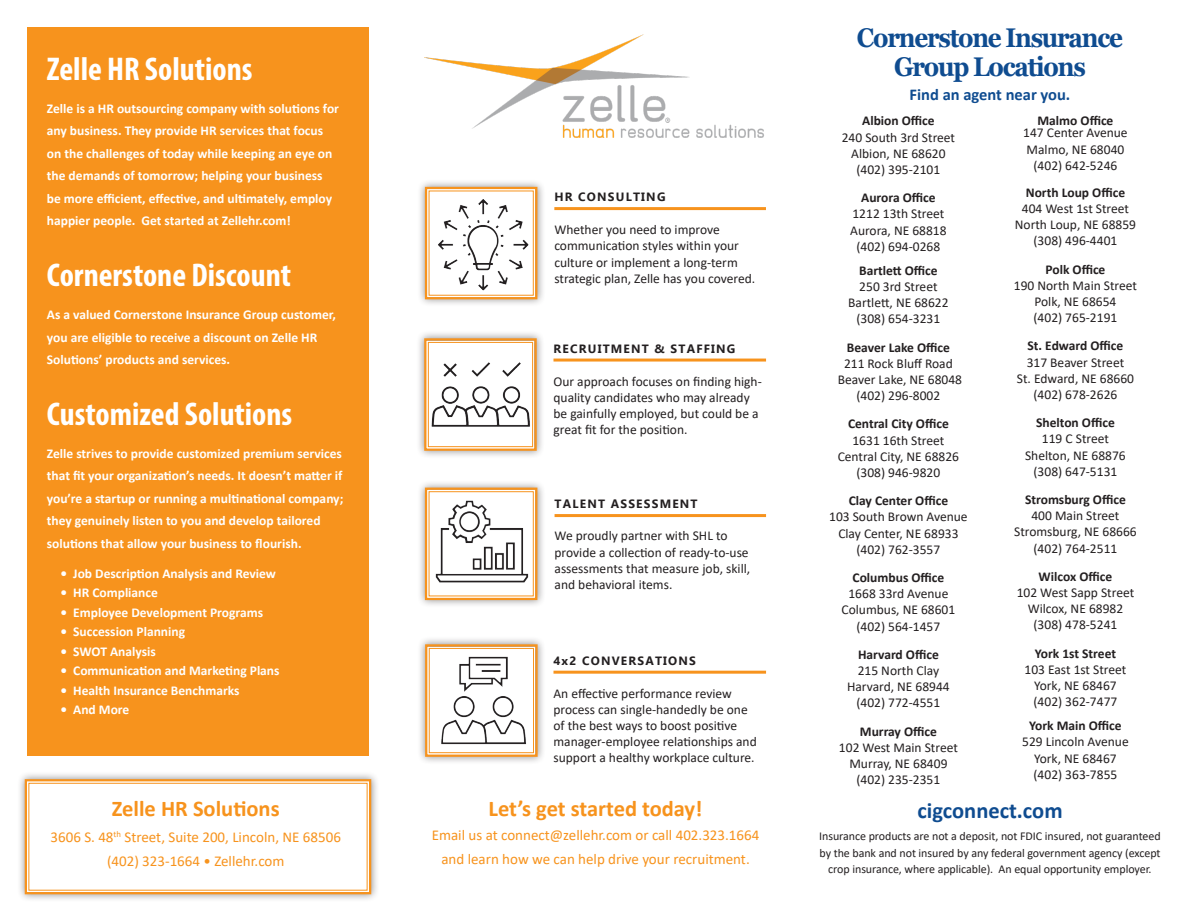
<style>
.page{position:relative;width:1188px;height:918px;background:#fff}
.page>*{position:absolute;margin:0;border:0;box-sizing:border-box;transform-origin:0 0}
.t1{font:700 condensed 33px "Myriad Pro";color:#fff}
.t2{font:700 27px/28.5px "Georgia";letter-spacing:-.05em;color:#0f4c90;text-align:center;scale:.9 1}
.t3{font:700 22.5px "Calibri";color:#f7931d}
.t4{font:700 22.5px "Calibri";color:#0f4c90}
.t5{font:700 16.5px "Calibri";color:#0f4c90}
.t6{font:15px/24px "Calibri";color:#f7931d;text-align:center}
.t7{font:13.5px/16.2px "Calibri";color:#231f20;text-align:center}
.t8{font:700 13.5px/22.5px "Calibri";color:#fff}
.t9{font:700 13.5px/16.2px "Calibri";color:#231f20}
.t10{font:12px/16.5px "Calibri";letter-spacing:-.005em;color:#231f20;text-align:center}
.t11{font:700 12px "Ebrima";letter-spacing:.1em;color:#231f20}
.s1{font-weight:700}
.s2{font-weight:400}
</style>
<div class="page">
<hr style="left:554px;top:207px;width:212px;height:3px;background:#f7931d">
<div style="left:27px;top:27px;width:342px;height:729px;background:#f7931d"></div>
<div style="left:17px;top:771px;width:363px;height:131px;background:#231f20;opacity:.5"></div>
<svg style="left:24px;top:778px;width:348px;height:117px"></svg>
<div style="left:28px;top:783px;width:340px;height:108px;border:1px solid #f7931d"></div>
<hr style="left:554px;top:359px;width:212px;height:3px;background:#f7931d">
<hr style="left:555px;top:514px;width:211px;height:3px;background:#f7931d">
<hr style="left:554px;top:671px;width:212px;height:3px;background:#f7931d">
<div style="left:416px;top:330px;width:129px;height:129px;background:#231f20;opacity:.5"></div>
<svg style="left:423px;top:337px;width:115px;height:115px"></svg>
<div style="left:428px;top:342px;width:105px;height:105px;border:1px solid #f7931d"></div>
<div style="left:417px;top:480px;width:128px;height:128px;background:#231f20;opacity:.5"></div>
<svg style="left:424px;top:486px;width:115px;height:115px"></svg>
<div style="left:429px;top:491px;width:105px;height:105px;border:1px solid #f7931d"></div>
<div style="left:417px;top:636px;width:129px;height:129px;background:#231f20;opacity:.5"></div>
<svg style="left:424px;top:643px;width:115px;height:115px"></svg>
<div style="left:429px;top:648px;width:105px;height:105px;border:1px solid #f7931d"></div>
<div style="left:417px;top:179px;width:128px;height:128px;background:#231f20;opacity:.5"></div>
<svg style="left:424px;top:186px;width:115px;height:114px"></svg>
<img style="left:424px;top:34px;width:340px;height:104px">
<p class="t1" style="left:47px;top:48px;width:207px">Zelle HR Solutions</p>
<p class="t8" style="left:47px;top:97px;width:294px">Zelle is a HR outsourcing company with solutions for any business. They provide HR services that focus on the challenges of today while keeping an eye on the demands of tomorrow; helping your business be more efficient, effective, and ultimately, employ happier people. Get started at Zellehr.com!</p>
<p class="t1" style="left:47px;top:255px;width:246px">Cornerstone Discount</p>
<p class="t8" style="left:47px;top:303px;width:291px">As a valued Cornerstone Insurance Group customer, you are eligible to receive a discount on Zelle HR<br>Solutions’ products and services.</p>
<p class="t1" style="left:47px;top:393px;width:247px">Customized Solutions</p>
<p class="t8" style="left:47px;top:442px;width:298px">Zelle strives to provide customized premium services that fit your organization’s needs. It doesn’t matter if you’re a startup or running a multinational company; they genuinely listen to you and develop tailored solutions that allow your business to flourish.</p>
<p class="t8" style="left:60px;top:562px;width:217px">• Job Description Analysis and Review</p>
<p class="t8" style="left:60px;top:582px;width:99px">• HR Compliance</p>
<p class="t8" style="left:60px;top:601px;width:204px">• Employee Development Programs</p>
<p class="t8" style="left:60px;top:621px;width:126px">• Succession Planning</p>
<p class="t8" style="left:60px;top:640px;width:97px">• SWOT Analysis</p>
<p class="t8" style="left:60px;top:660px;width:221px">• Communication and Marketing Plans</p>
<p class="t8" style="left:60px;top:679px;width:181px">• Health Insurance Benchmarks</p>
<p class="t8" style="left:60px;top:699px;width:71px">• And More</p>
<p class="t3" style="left:112px;top:793px;width:169px">Zelle HR Solutions</p>
<p class="t6" style="left:51px;top:824px;width:292px">3606 S. 48<sup>th</sup> Street, Suite 200, Lincoln, NE 68506</p>
<p class="t6" style="left:107px;top:848px;width:179px">(402) 323-1664 • Zellehr.com</p>
<p class="t11" style="left:554px;top:188px;width:113px">HR CONSULTING</p>
<p class="t7" style="left:554px;top:221px;width:202px;text-align:left">Whether you need to improve communication styles within your culture or implement a long-term strategic plan, Zelle has you covered.</p>
<p class="t11" style="left:554px;top:339px;width:183px">RECRUITMENT &amp; STAFFING</p>
<p class="t7" style="left:554px;top:373px;width:210px;text-align:left">Our approach focuses on finding high&shy;quality candidates who may already be gainfully employed, but could be a great fit for the position.</p>
<p class="t11" style="left:555px;top:495px;width:145px">TALENT ASSESSMENT</p>
<p class="t7" style="left:555px;top:528px;width:197px;text-align:left">We proudly partner with SHL to provide a collection of ready-to-use assessments that measure job, skill, and behavioral items.</p>
<p class="t11" style="left:554px;top:651px;width:144px">4x2 CONVERSATIONS</p>
<p class="t7" style="left:554px;top:685px;width:205px;text-align:left">An effective performance review process can single-handedly be one of the best ways to boost positive manager-employee relationships and support a healthy workplace culture.</p>
<p class="t3" style="left:489px;top:793px;width:216px">Let’s get started today!</p>
<p class="t6" style="left:432px;top:823px;width:329px">Email us at connect@zellehr.com or call 402.323.1664 and learn how we can help drive your recruitment.</p>
<p class="t2" style="left:857px;top:24px;width:297px">Cornerstone Insurance<br>Group Locations</p>
<p class="t5" style="left:910px;top:83px;width:162px">Find an agent near you.</p>
<p class="t7" style="left:842px;top:112px;width:115px"><span class="s1">Albion Office<br></span>240 South 3rd Street</p>
<p class="t7" style="left:851px;top:145px;width:96px">Albion, NE 68620 (402) 395-2101</p>
<p class="t7" style="left:852px;top:189px;width:93px"><span class="s1">Aurora Office<br></span>1212 13th Street</p>
<p class="t7" style="left:850px;top:222px;width:98px">Aurora, NE 68818 (402) 694-0268</p>
<p class="t9" style="left:859px;top:262px;width:80px">Bartlett Office<br><span class="s2">250 3rd Street</span></p>
<p class="t7" style="left:848px;top:294px;width:102px">Bartlett, NE 68622 (308) 654-3231</p>
<p class="t9" style="left:844px;top:339px;width:110px">Beaver Lake Office<br><span class="s2">211 Rock Bluff Road</span></p>
<p class="t7" style="left:838px;top:371px;width:126px">Beaver Lake, NE 68048</p>
<p class="t7" style="left:857px;top:387px;width:85px">(402) 296-8002</p>
<p class="t9" style="left:848px;top:416px;width:102px;text-align:center">Central City Office<br><span class="s2">1631 16th Street</span></p>
<p class="t7" style="left:838px;top:448px;width:123px">Central City, NE 68826 (308) 946-9820</p>
<p class="t7" style="left:829px;top:492px;width:140px"><span class="s1">Clay Center Office<br></span>103 South Brown Avenue</p>
<p class="t7" style="left:838px;top:525px;width:122px">Clay Center, NE 68933 (402) 762-3557</p>
<p class="t9" style="left:848px;top:569px;width:101px;text-align:center">Columbus Office<br><span class="s2">1668 33rd Avenue</span></p>
<p class="t7" style="left:842px;top:601px;width:115px">Columbus, NE 68601 (402) 564-1457</p>
<p class="t9" style="left:858px;top:646px;width:83px">Harvard Office<br><span class="s2">215 North Clay</span></p>
<p class="t7" style="left:847px;top:678px;width:104px">Harvard, NE 68944 (402) 772-4551</p>
<p class="t7" style="left:839px;top:723px;width:120px"><span class="s1">Murray Office<br></span>102 West Main Street</p>
<p class="t7" style="left:849px;top:755px;width:100px">Murray, NE 68409 (402) 235-2351</p>
<p class="t4" style="left:917px;top:794px;width:147px">cigconnect.com</p>
<p class="t10" style="left:819px;top:828px;width:343px">Insurance products are not a deposit, not FDIC insured, not guaranteed by the bank and not insured by any federal government agency (except crop insurance, where applicable). An equal opportunity employer.</p>
<p class="t9" style="left:1037px;top:113px;width:77px">Malmo Office</p>
<p class="t7" style="left:1023px;top:124px;width:106px">147 Center Avenue<br>Malmo, NE 68040 (402) 642-5246</p>
<p class="t9" style="left:1026px;top:184px;width:101px">North Loup Office</p>
<p class="t7" style="left:1015px;top:200px;width:123px">404 West 1st Street<br>North Loup, NE 68859 (308) 496-4401</p>
<p class="t9" style="left:1045px;top:261px;width:61px">Polk Office</p>
<p class="t7" style="left:1014px;top:277px;width:125px">190 North Main Street<br>Polk, NE 68654<br>(402) 765-2191</p>
<p class="t9" style="left:1028px;top:338px;width:97px">St. Edward Office</p>
<p class="t7" style="left:1017px;top:354px;width:119px">317 Beaver Street<br>St. Edward, NE 68660 (402) 678-2626</p>
<p class="t9" style="left:1036px;top:414px;width:80px">Shelton Office</p>
<p class="t7" style="left:1025px;top:430px;width:102px">119 C Street<br>Shelton, NE 68876 (308) 647-5131</p>
<p class="t9" style="left:1025px;top:491px;width:102px">Stromsburg Office</p>
<p class="t7" style="left:1014px;top:507px;width:124px">400 Main Street<br>Stromsburg, NE 68666 (402) 764-2511</p>
<p class="t9" style="left:1039px;top:568px;width:75px">Wilcox Office</p>
<p class="t7" style="left:1017px;top:584px;width:119px">102 West Sapp Street<br>Wilcox, NE 68982 (308) 478-5241</p>
<p class="t9" style="left:1035px;top:645px;width:83px">York 1st Street</p>
<p class="t7" style="left:1025px;top:661px;width:103px">103 East 1st Street<br>York, NE 68467 (402) 362-7477</p>
<p class="t9" style="left:1029px;top:717px;width:94px">York Main Office</p>
<p class="t7" style="left:1022px;top:733px;width:108px">529 Lincoln Avenue<br>York, NE 68467 (402) 363-7855</p>
</div>
